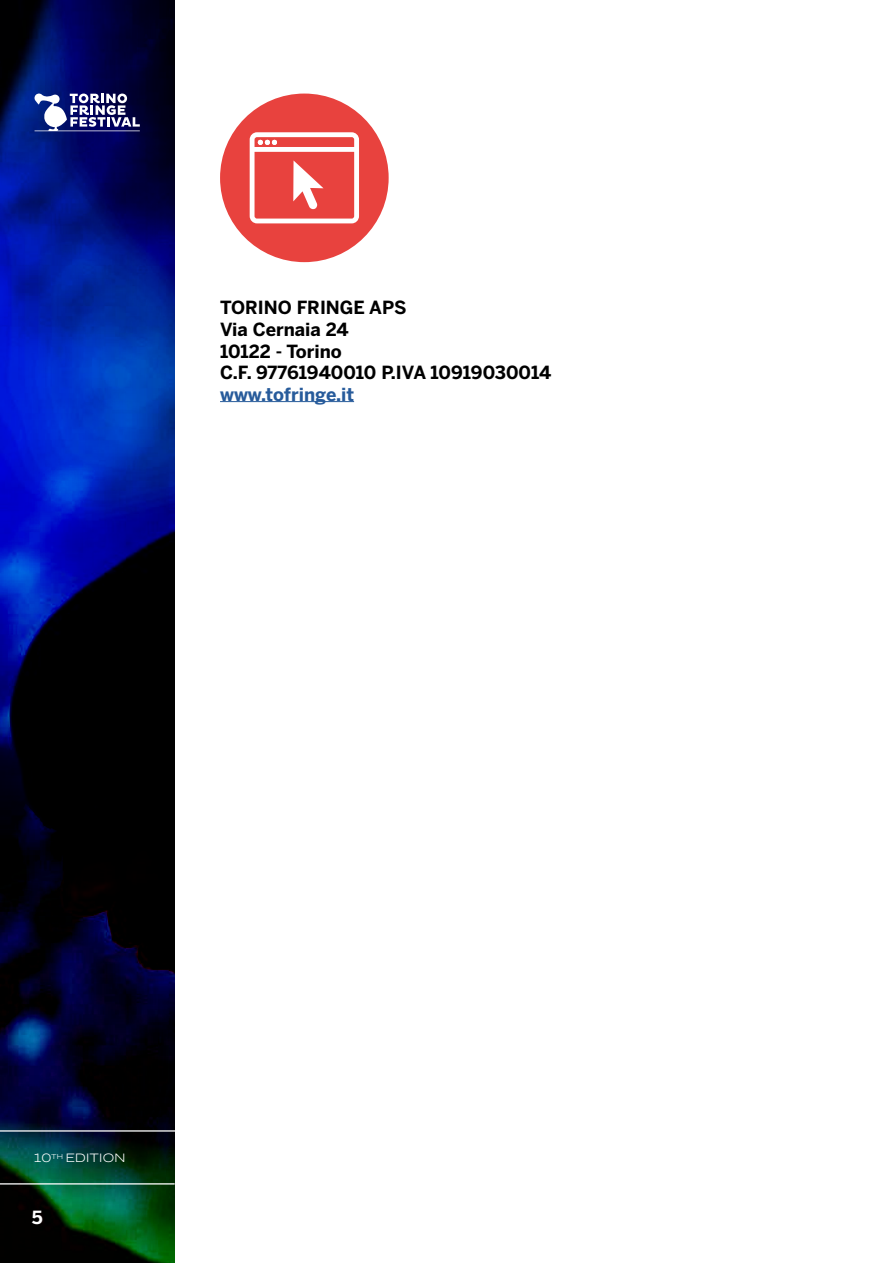
<style>
.page{position:relative;width:893px;height:1263px;background:#fff}
.page>*{position:absolute;margin:0;border:0;box-sizing:border-box;transform-origin:0 0}
.t1{font:700 18px "Benton Sans";color:#000}
.t2{font:700 18px "Benton Sans";color:#275b9b}
.t3{font:700 18px "Benton Sans";color:#fff}
.t4{font:11.4px "Benton Sans Wide";letter-spacing:.015em;color:#fff}
</style>
<div class="page">
<img style="left:0;top:0;width:174px;height:1263px">
<svg style="left:35px;top:93px;width:105px;height:38px"></svg>
<div style="left:220px;top:94px;width:169px;height:168px;background:#e8423e;border-radius:50%"></div>
<svg style="left:250px;top:132px;width:109px;height:91px"></svg>
<hr style="left:220px;top:401px;width:134px;height:1px;background:#275b9b">
<hr style="left:0;top:1130px;width:175px;height:1px;background:#fff">
<hr style="left:0;top:1183px;width:175px;height:1px;background:#fff">
<p class="t1" style="left:220px;top:296px;width:188px">TORINO FRINGE APS</p>
<p class="t1" style="left:220px;top:318px;width:130px">Via Cernaia 24</p>
<p class="t1" style="left:220px;top:340px;width:123px">10122 - Torino</p>
<p class="t1" style="left:220px;top:361px;width:333px">C.F. 97761940010 P.IVA 10919030014</p>
<p class="t2" style="left:220px;top:383px;width:136px">www.tofringe.it</p>
<p class="t4" style="left:34px;top:1151px;width:93px">10<sup>TH</sup> EDITION</p>
<p class="t3" style="left:32px;top:1206px;width:12px">5</p>
</div>
